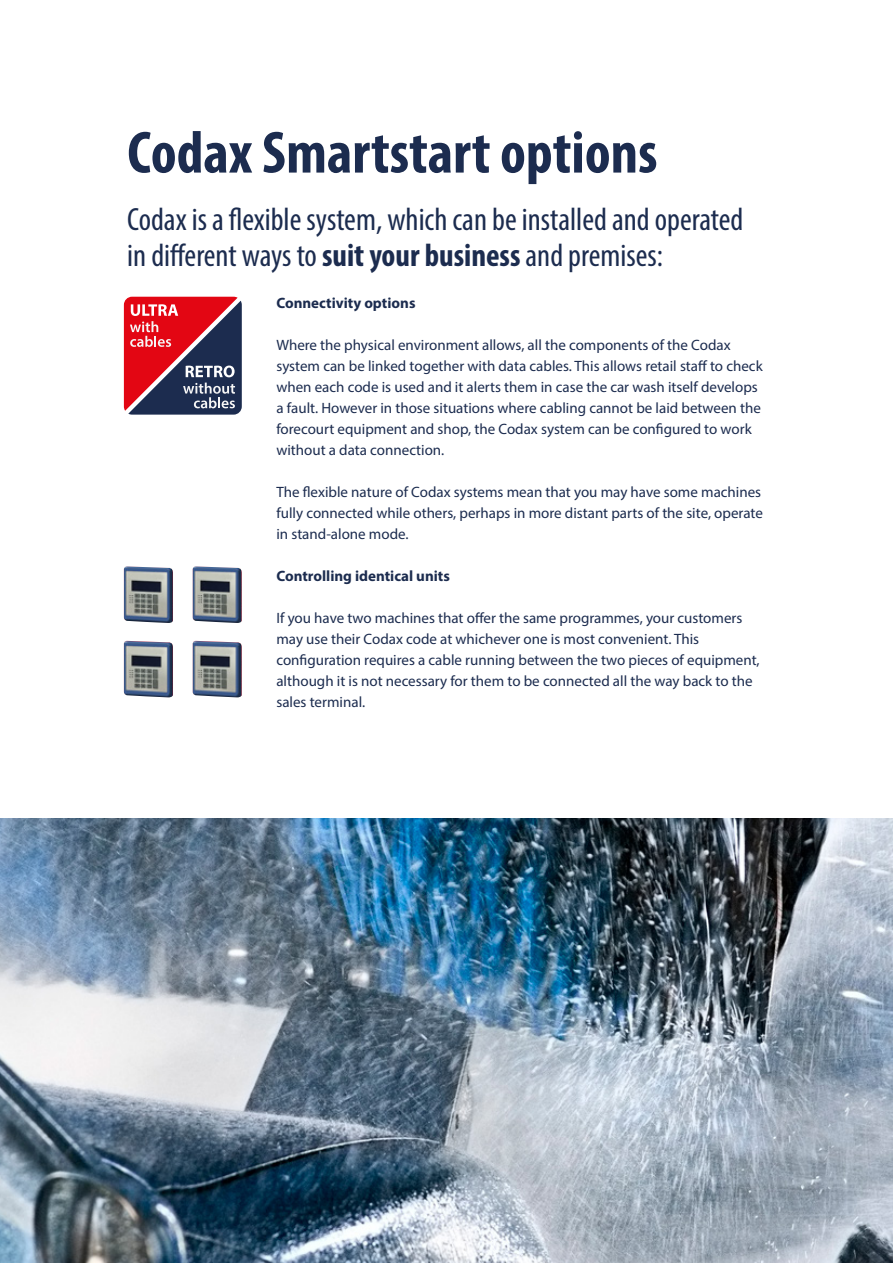
<style>
.page{position:relative;width:893px;height:1263px;background:#fff}
.page>*{position:absolute;margin:0;border:0;box-sizing:border-box;transform-origin:0 0}
.t1{font:700 condensed 60px "Myriad Pro";color:#1c2c4f}
.t2{font:condensed 32.25px/36px "Myriad Pro";color:#1c2c4f}
.t3{font:15px/21px "Myriad Pro";color:#1c2c4f}
.t4{font:700 15px "Myriad Pro";color:#1c2c4f}
.s1{font-weight:700}
</style>
<div class="page">
<img style="left:0;top:819px;width:893px;height:444px">
<svg style="left:124px;top:297px;width:118px;height:118px;background:#923a4f"></svg>
<img style="left:193px;top:566px;width:49px;height:57px">
<img style="left:193px;top:641px;width:49px;height:56px">
<img style="left:124px;top:566px;width:49px;height:57px">
<img style="left:124px;top:641px;width:49px;height:56px">
<h1 class="t1" style="left:127px;top:115px;width:532px">Codax Smartstart options</h1>
<h2 class="t2" style="left:127px;top:201px;width:618px">Codax is a flexible system, which can be installed and operated in different ways to <span class="s1">suit your business</span> and premises:</h2>
<p class="t4" style="left:276px;top:293px;width:141px">Connectivity options</p>
<p class="t3" style="left:276px;top:334px;width:488px">Where the physical environment allows, all the components of the Codax system can be linked together with data cables. This allows retail staff to check when each code is used and it alerts them in case the car wash itself develops a fault. However in those situations where cabling cannot be laid between the forecourt equipment and shop, the Codax system can be configured to work without a data connection.</p>
<p class="t3" style="left:276px;top:481px;width:488px;text-align:justify">The flexible nature of Codax systems mean that you may have some machines fully connected while others, perhaps in more distant parts of the site, operate in stand-alone mode.</p>
<p class="t4" style="left:276px;top:566px;width:175px">Controlling identical units</p>
<p class="t3" style="left:276px;top:607px;width:485px">If you have two machines that offer the same programmes, your customers may use their Codax code at whichever one is most convenient. This configuration requires a cable running between the two pieces of equipment, although it is not necessary for them to be connected all the way back to the sales terminal.</p>
</div>
